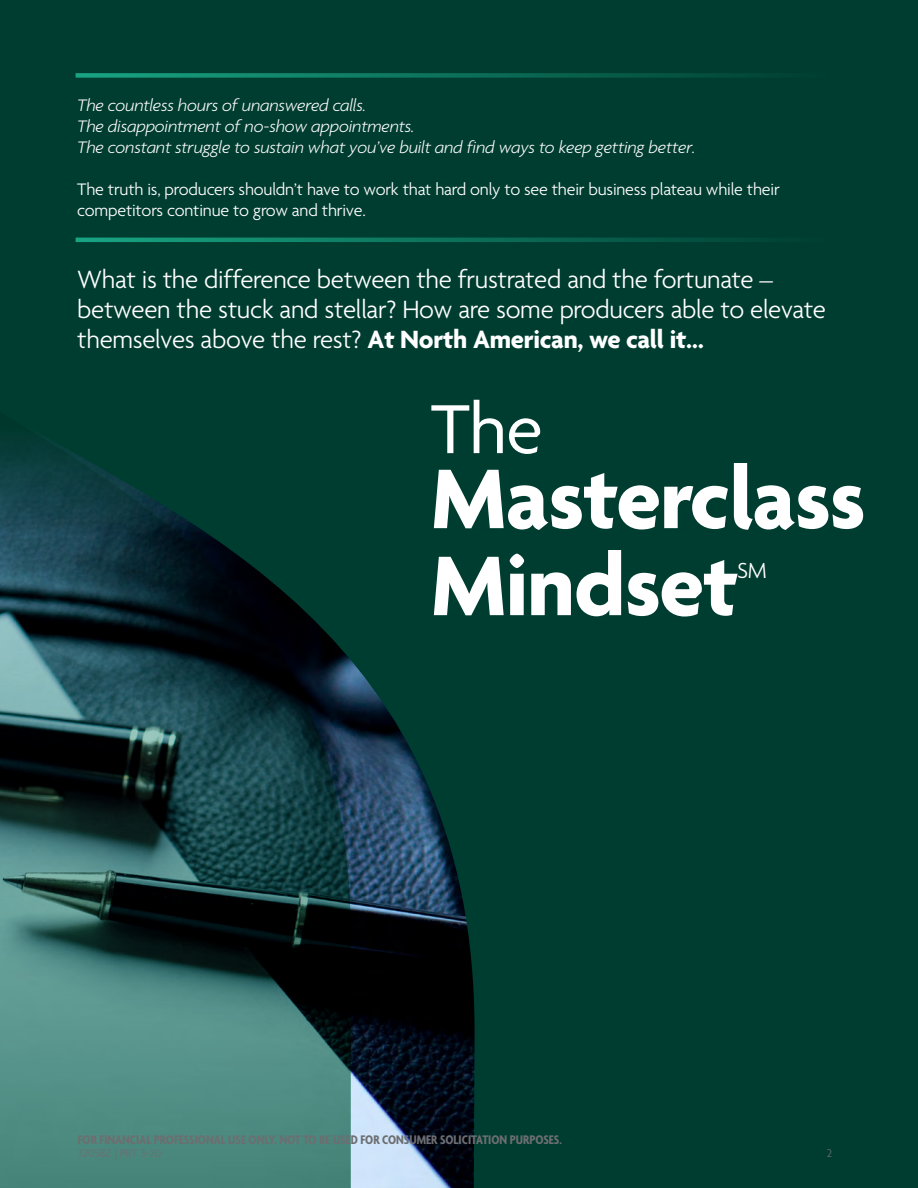
<style>
.page{position:relative;width:918px;height:1188px;background:#003d31}
.page>*{position:absolute;margin:0;border:0;box-sizing:border-box;transform-origin:0 0}
.t1{font:700 91.5px/87px "Agenda";letter-spacing:-.01em;color:#fff}
.t2{font:75px "Agenda";color:#fff}
.t3{font:300 27px/30px "Agenda";letter-spacing:-.01em;color:#fff}
.t4{font:300 23.55px "Agenda";color:#fff}
.t5{font:italic 300 18px/21px "Agenda";letter-spacing:-.01em;color:#fff}
.t6{font:300 18px/21px "Agenda";letter-spacing:-.01em;color:#fff}
.t7{font:700 condensed 13.5px "Agenda";color:#6d6e71}
.t8{font:300 12px "Agenda";color:#6d6e71}
.s1{font-weight:700}
</style>
<div class="page">
<img style="left:351px;top:661px;width:124px;height:527px">
<svg style="left:0;top:237px;width:351px;height:951px"></svg>
<svg style="left:76px;top:73px;width:682px;height:5px;background:#0b7059"></svg>
<svg style="left:76px;top:238px;width:682px;height:4px;background:#0d755d"></svg>
<p class="t5" style="left:77px;top:94px;width:620px">The countless hours of unanswered calls.<br>The disappointment of no-show appointments.<br>The constant struggle to sustain what you’ve built and find ways to keep getting better.</p>
<p class="t6" style="left:77px;top:179px;width:704px">The truth is, producers shouldn’t have to work that hard only to see their business plateau while their competitors continue to grow and thrive.</p>
<p class="t3" style="left:77px;top:266px;width:750px">What is the difference between the frustrated and the fortunate – between the stuck and stellar? How are some producers able to elevate themselves above the rest? <span class="s1">At North American, we call it…</span></p>
<h2 class="t2" style="left:431px;top:389px;width:113px">The</h2>
<h1 class="t1" style="left:431px;top:461px;width:436px">Masterclass<br>Mindset</h1>
<p class="t4" style="left:737px;top:557px;width:31px">SM</p>
<p class="t7" style="left:78px;top:1132px;width:486px">FOR FINANCIAL PROFESSIONAL USE ONLY. NOT TO BE USED FOR CONSUMER SOLICITATION PURPOSES.</p>
<p class="t8" style="left:78px;top:1147px;width:85px">32058Z | PRT 3-20</p>
<p class="t8" style="left:827px;top:1147px;width:7px">2</p>
</div>
